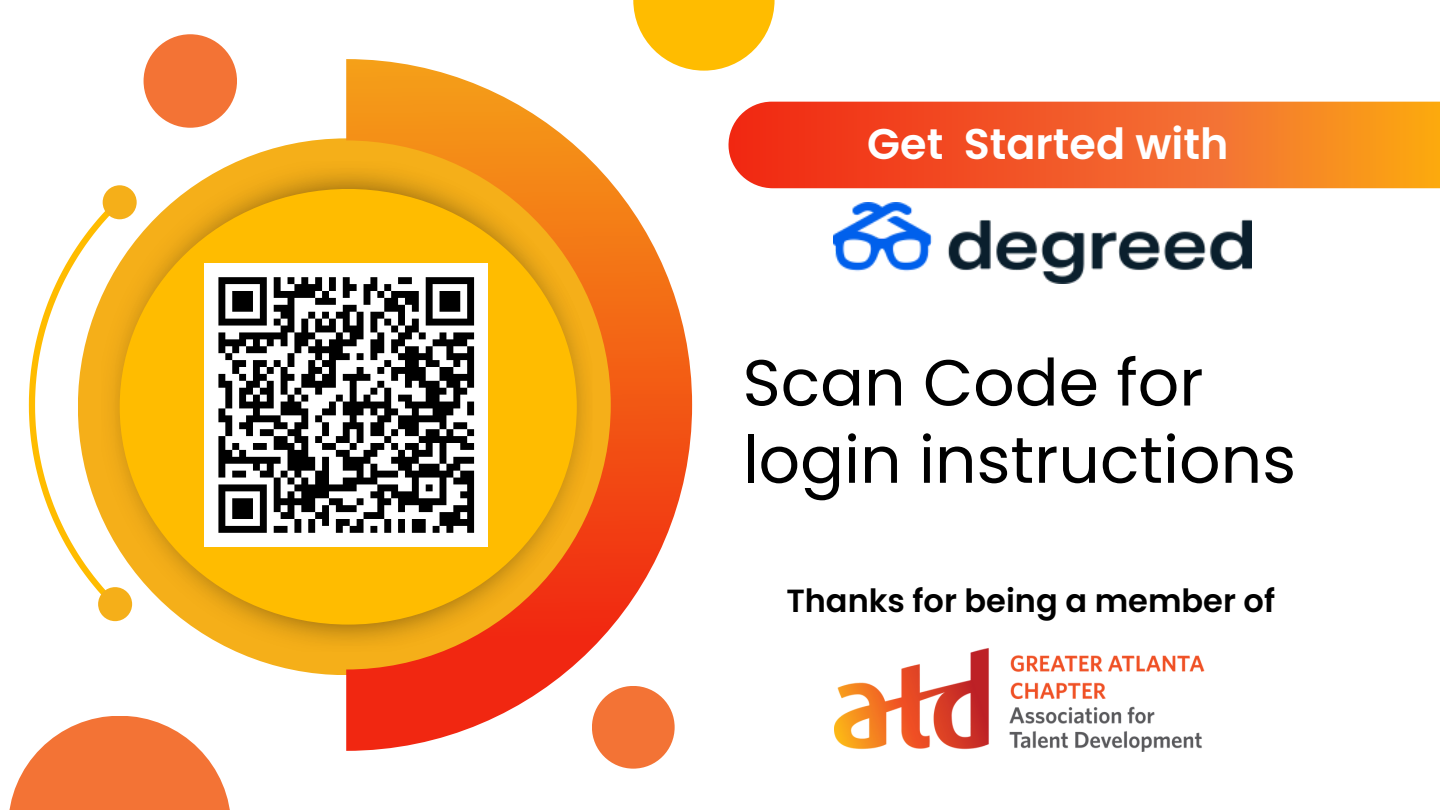
<style>
.page{position:relative;width:1440px;height:810px;background:#fff}
.page>*{position:absolute;margin:0;border:0;box-sizing:border-box;transform-origin:0 0}
.t1{font:65px/77.2px "Poppins";color:#000}
.t2{font:600 42.9px "Poppins";color:#fff}
.t3{font:600 32px "Poppins";color:#000}
</style>
<div class="page">
<img style="left:115px;top:168px;width:231px;height:477px">
<div style="left:120px;top:189px;width:457px;height:436px;background:#ffbc00;border-radius:50%"></div>
<svg style="left:346px;top:59px;width:346px;height:692px"></svg>
<svg style="left:29px;top:204px;width:87px;height:396px"></svg>
<div style="left:103px;top:185px;width:34px;height:34px;background:#f5af19;border-radius:50%"></div>
<div style="left:98px;top:587px;width:34px;height:34px;background:#f5af19;border-radius:50%"></div>
<svg style="left:9px;top:716px;width:221px;height:94px;fill:#f37335"></svg>
<div style="left:144px;top:34px;width:93px;height:94px;background:#f37335;border-radius:50%"></div>
<div style="left:592px;top:686px;width:83px;height:83px;background:#f37335;border-radius:50%"></div>
<svg style="left:633px;top:0;width:142px;height:71px;fill:#ffbc00"></svg>
<svg style="left:728px;top:102px;width:712px;height:86px;background:#f36425"></svg>
<img style="left:833px;top:202px;width:419px;height:81px">
<div style="left:205px;top:263px;width:283px;height:284px;background:#fff"></div>
<svg style="left:218px;top:277px;width:257px;height:256px"></svg>
<img style="left:835px;top:648px;width:370px;height:103px">
<p class="t2" style="left:867px;top:114px;width:363px">Get Started with</p>
<p class="t1" style="left:743px;top:344px;width:555px">Scan Code for login instructions</p>
<p class="t3" style="left:786px;top:578px;width:490px">Thanks for being a member of</p>
</div>
